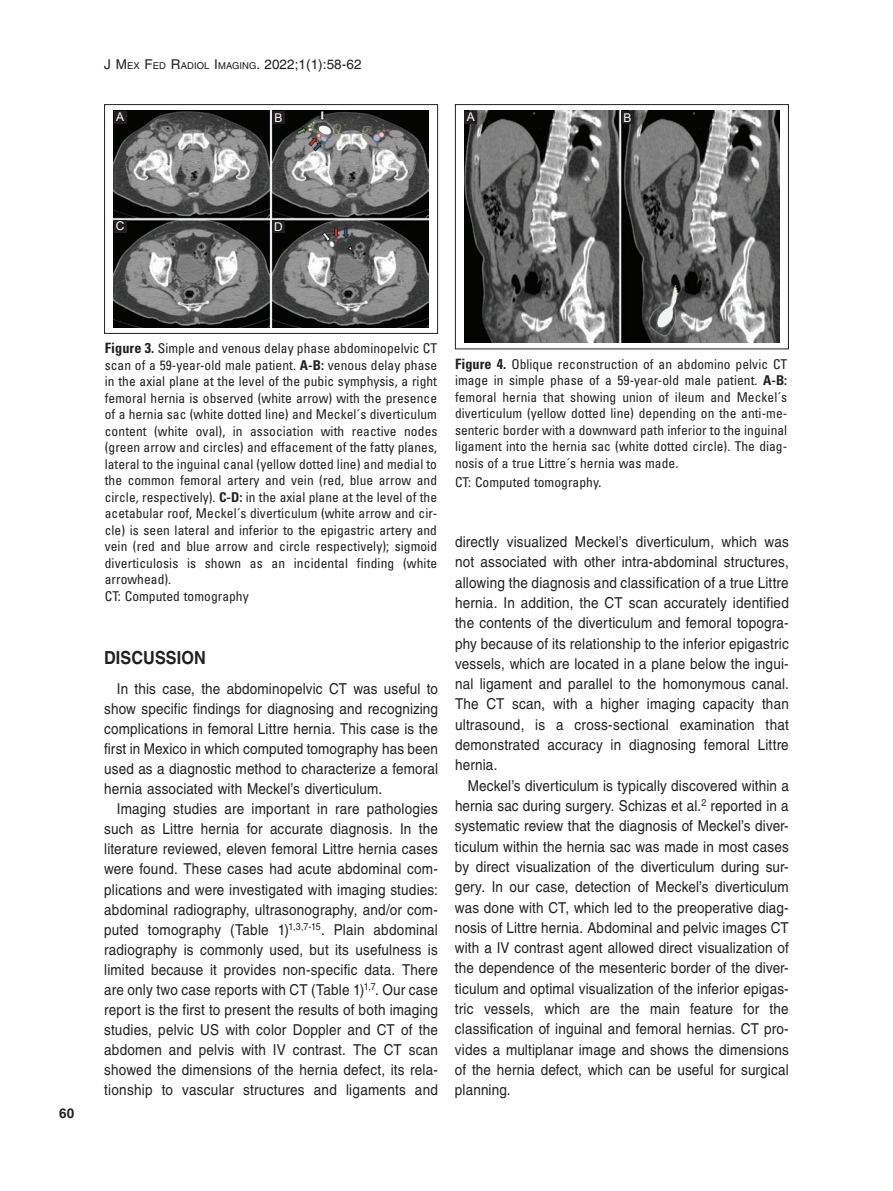
<style>
.page{position:relative;width:893px;height:1191px;background:#fff}
.page>*{position:absolute;margin:0;border:0;box-sizing:border-box;transform-origin:0 0}
.t1{font:700 18px "Helvetica LT Std";color:#231f20;scale:.9 1}
.t2{font:15px/20.2px "Helvetica LT Std";letter-spacing:.015em;color:#231f20;text-align:justify;scale:.9 1}
.t3{font:condensed 13.5px/16.5px "Univers LT Std";letter-spacing:.005em;color:#231f20}
.t4{font:13.5px "Helvetica LT Std";letter-spacing:.005em;color:#231f20}
.t5{font:700 13.5px "Helvetica LT Std";color:#231f20}
.t6{font:12px "Arial";color:#fff}
.s1{font-size:9.45px}
.s2{font-weight:700;font-size:14.25px}
.s3{font-weight:700}
</style>
<div class="page">
<img style="left:114px;top:111px;width:314px;height:216px">
<div style="left:272px;top:220px;width:13px;height:13px;background:#231f20"></div>
<div style="left:114px;top:220px;width:13px;height:13px;background:#231f20"></div>
<div style="left:272px;top:111px;width:13px;height:13px;background:#231f20"></div>
<div style="left:114px;top:111px;width:13px;height:13px;background:#231f20"></div>
<div style="left:104px;top:104px;width:334px;height:230px;border:1px solid #231f20"></div>
<img style="left:465px;top:111px;width:314px;height:231px">
<div style="left:621px;top:111px;width:13px;height:13px;background:#231f20"></div>
<div style="left:465px;top:111px;width:12px;height:13px;background:#231f20"></div>
<div style="left:455px;top:104px;width:334px;height:245px;border:1px solid #231f20"></div>
<p class="t4" style="left:104px;top:57px;width:259px">J M<span class="s1">EX</span> F<span class="s1">ED</span> R<span class="s1">ADIOL</span> I <span class="s1">MAGING</span>. 2022;1(1):58-62</p>
<p class="t6" style="left:116px;top:108px;width:10px">A</p>
<p class="t6" style="left:275px;top:109px;width:10px">B</p>
<p class="t6" style="left:116px;top:217px;width:10px">C</p>
<p class="t6" style="left:274px;top:218px;width:10px">D</p>
<p class="t6" style="left:467px;top:108px;width:10px">A</p>
<p class="t6" style="left:624px;top:109px;width:10px">B</p>
<p class="t5" style="left:59px;top:1104px;width:17px">60</p>
<p class="t3" style="left:105px;top:340px;width:334px"><span class="s2">Figure 3.</span> Simple and venous delay phase abdominopelvic CT scan of a 59-year-old male patient. <span class="s3">A-B:</span> venous delay phase in the axial plane at the level of the pubic symphysis, a right femoral hernia is observed (white arrow) with the presence of a hernia sac (white dotted line) and Meckel´s diverticulum content (white oval), in association with reactive nodes (green arrow and circles) and effacement of the fatty planes, lateral to the inguinal canal (yellow dotted line) and medial to the common femoral artery and vein (red, blue arrow and circle, respectively). <span class="s3">C-D:</span> in the axial plane at the level of the acetabular roof, Meckel´s diverticulum (white arrow and cir&shy;cle) is seen lateral and inferior to the epigastric artery and vein (red and blue arrow and circle respectively); sigmoid diverticulosis is shown as an incidental finding (white arrowhead).<br>CT: Computed tomography</p>
<p class="t1" style="left:104px;top:646px;width:69px">DISCUSSION</p>
<p class="t2" style="left:104px;top:678px;width:372px;text-indent:13px">In this case, the abdominopelvic CT was useful to show specific findings for diagnosing and recognizing complications in femoral Littre hernia. This case is the first in Mexico in which computed tomography has been used as a diagnostic method to characterize a femoral hernia associated with Meckel’s diverticulum.</p>
<p class="t2" style="left:104px;top:798px;width:372px;text-indent:13px">Imaging studies are important in rare pathologies such as Littre hernia for accurate diagnosis. In the literature reviewed, eleven femoral Littre hernia cases were found. These cases had acute abdominal com&shy;plications and were investigated with imaging studies: abdominal radiography, ultrasonography, and/or com&shy;puted tomography (Table 1)<sup>1,3,7-15</sup>. Plain abdominal radiography is commonly used, but its usefulness is limited because it provides non-specific data. There are only two case reports with CT (Table 1)<sup>1,7</sup>. Our case report is the first to present the results of both imaging studies, pelvic US with color Doppler and CT of the abdomen and pelvis with IV contrast. The CT scan showed the dimensions of the hernia defect, its rela&shy;tionship to vascular structures and ligaments and</p>
<p class="t3" style="left:455px;top:355px;width:334px;text-align:justify"><span class="s2">Figure 4.</span> Oblique reconstruction of an abdomino pelvic CT image in simple phase of a 59-year-old male patient. <span class="s3">A-B: </span>femoral hernia that showing union of ileum and Meckel´s diverticulum (yellow dotted line) depending on the anti-me&shy;senteric border with a downward path inferior to the inguinal ligament into the hernia sac (white dotted circle). The diag&shy;nosis of a true Littre´s hernia was made.</p>
<p class="t3" style="left:455px;top:474px;width:148px">CT: Computed tomography.</p>
<p class="t2" style="left:455px;top:531px;width:372px">directly visualized Meckel’s diverticulum, which was not associated with other intra-abdominal structures, allowing the diagnosis and classification of a true Littre hernia. In addition, the CT scan accurately identified the contents of the diverticulum and femoral topogra&shy;phy because of its relationship to the inferior epigastric vessels, which are located in a plane below the ingui&shy;nal ligament and parallel to the homonymous canal.<br>The CT scan, with a higher imaging capacity than ultrasound, is a cross-sectional examination that demonstrated accuracy in diagnosing femoral Littre hernia.</p>
<p class="t2" style="left:455px;top:775px;width:372px;text-indent:13px">Meckel’s diverticulum is typically discovered within a hernia sac during surgery. Schizas et al.<sup>2</sup> reported in a systematic review that the diagnosis of Meckel’s diver&shy;ticulum within the hernia sac was made in most cases by direct visualization of the diverticulum during sur&shy;gery. In our case, detection of Meckel’s diverticulum was done with CT, which led to the preoperative diag&shy;nosis of Littre hernia. Abdominal and pelvic images CT with a IV contrast agent allowed direct visualization of the dependence of the mesenteric border of the diver&shy;ticulum and optimal visualization of the inferior epigas&shy;tric vessels, which are the main feature for the classification of inguinal and femoral hernias. CT pro&shy;vides a multiplanar image and shows the dimensions of the hernia defect, which can be useful for surgical planning.</p>
</div>
